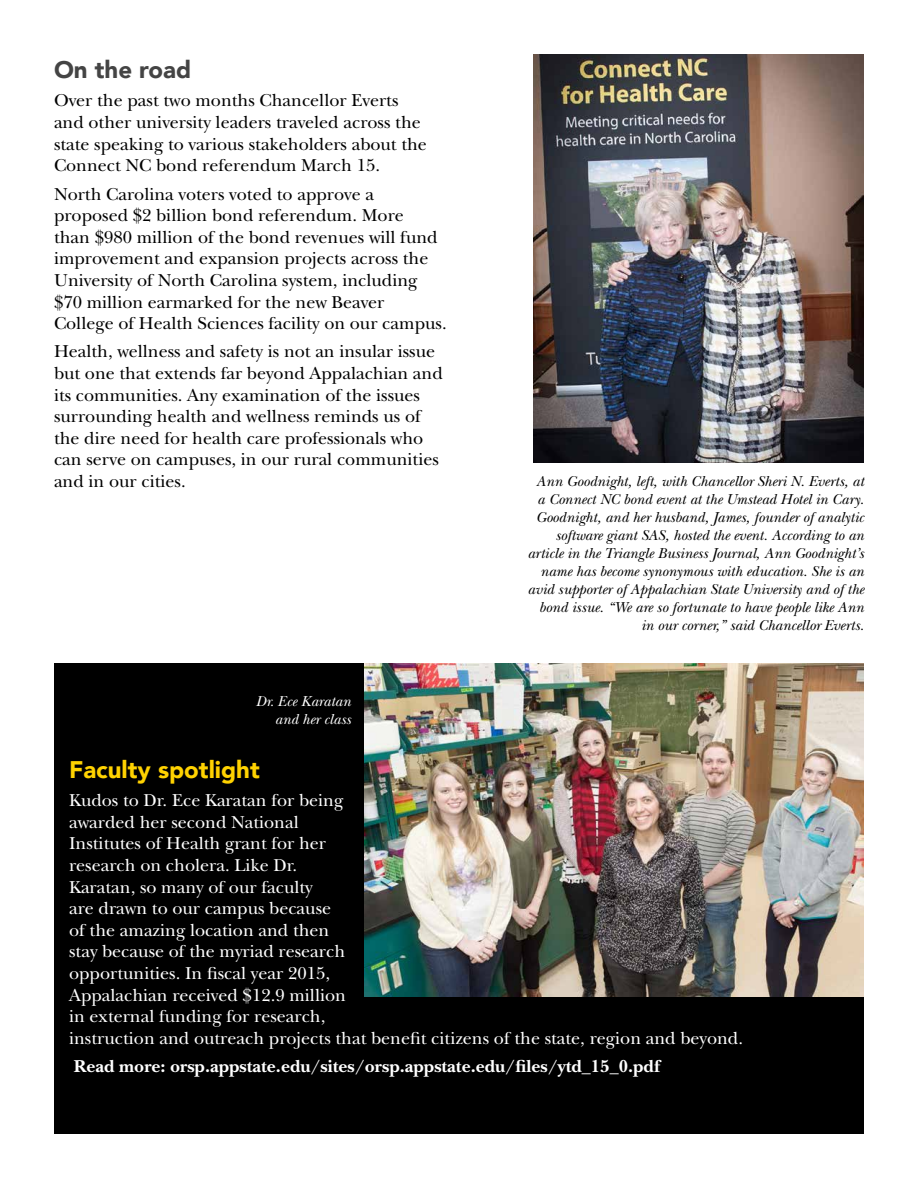
<style>
.page{position:relative;width:918px;height:1188px;background:#fff}
.page>*{position:absolute;margin:0;border:0;box-sizing:border-box;transform-origin:0 0}
.t1{font:900 24px "Avenir";color:#ffd200}
.t2{font:900 24px "Avenir";color:#444}
.t3{font:18px/21.6px "New Baskerville";color:#000}
.t4{font:18px/21.6px "New Baskerville";color:#fff}
.t5{font:700 18px "New Baskerville";color:#fff}
.t6{font:italic 15px/18px "New Baskerville";color:#000;text-align:right}
.t7{font:italic 15px/18px "New Baskerville";color:#fff;text-align:right}
</style>
<div class="page">
<div style="left:54px;top:663px;width:810px;height:471px;background:#000"></div>
<img style="left:534px;top:54px;width:330px;height:408px">
<img style="left:364px;top:663px;width:500px;height:333px">
<h1 class="t2" style="left:54px;top:49px;width:139px">On the road</h1>
<p class="t3" style="left:54px;top:90px;width:374px">Over the past two months Chancellor Everts and other university leaders traveled across the state speaking to various stakeholders about the Connect NC bond referendum March 15.</p>
<p class="t3" style="left:54px;top:183px;width:394px">North Carolina voters voted to approve a proposed $2 billion bond referendum. More<br>than $980 million of the bond revenues will fund improvement and expansion projects across the University of North Carolina system, including $70 million earmarked for the new Beaver College of Health Sciences facility on our campus.</p>
<p class="t3" style="left:54px;top:341px;width:390px">Health, wellness and safety is not an insular issue but one that extends far beyond Appalachian and its communities. Any examination of the issues surrounding health and wellness reminds us of the dire need for health care professionals who can serve on campuses, in our rural communities and in our cities.</p>
<p class="t7" style="left:256px;top:693px;width:96px">Dr. Ece Karatan and her class</p>
<p class="t6" style="left:527px;top:473px;width:338px">Ann Goodnight, left, with Chancellor Sheri N. Everts, at a Connect NC bond event at the Umstead Hotel in Cary.<br>Goodnight, and her husband, James, founder of analytic software giant SAS, hosted the event. According to an article in the Triangle Business Journal, Ann Goodnight’s name has become synonymous with education. She is an avid supporter of Appalachian State University and of the bond issue. “We are so fortunate to have people like Ann in our corner,” said Chancellor Everts.</p>
<h1 class="t1" style="left:69px;top:749px;width:192px">Faculty spotlight</h1>
<p class="t4" style="left:69px;top:790px;width:675px">Kudos to Dr. Ece Karatan for being<br>awarded her second National<br>Institutes of Health grant for her<br>research on cholera. Like Dr.<br>Karatan, so many of our faculty<br>are drawn to our campus because<br>of the amazing location and then<br>stay because of the myriad research<br>opportunities. In fiscal year 2015,<br>Appalachian received $12.9 million<br>in external funding for research,<br>instruction and outreach projects that benefit citizens of the state, region and beyond.</p>
<p class="t5" style="left:74px;top:1056px;width:589px">Read more: orsp.appstate.edu/sites/orsp.appstate.edu/files/ytd_15_0.pdf</p>
</div>
